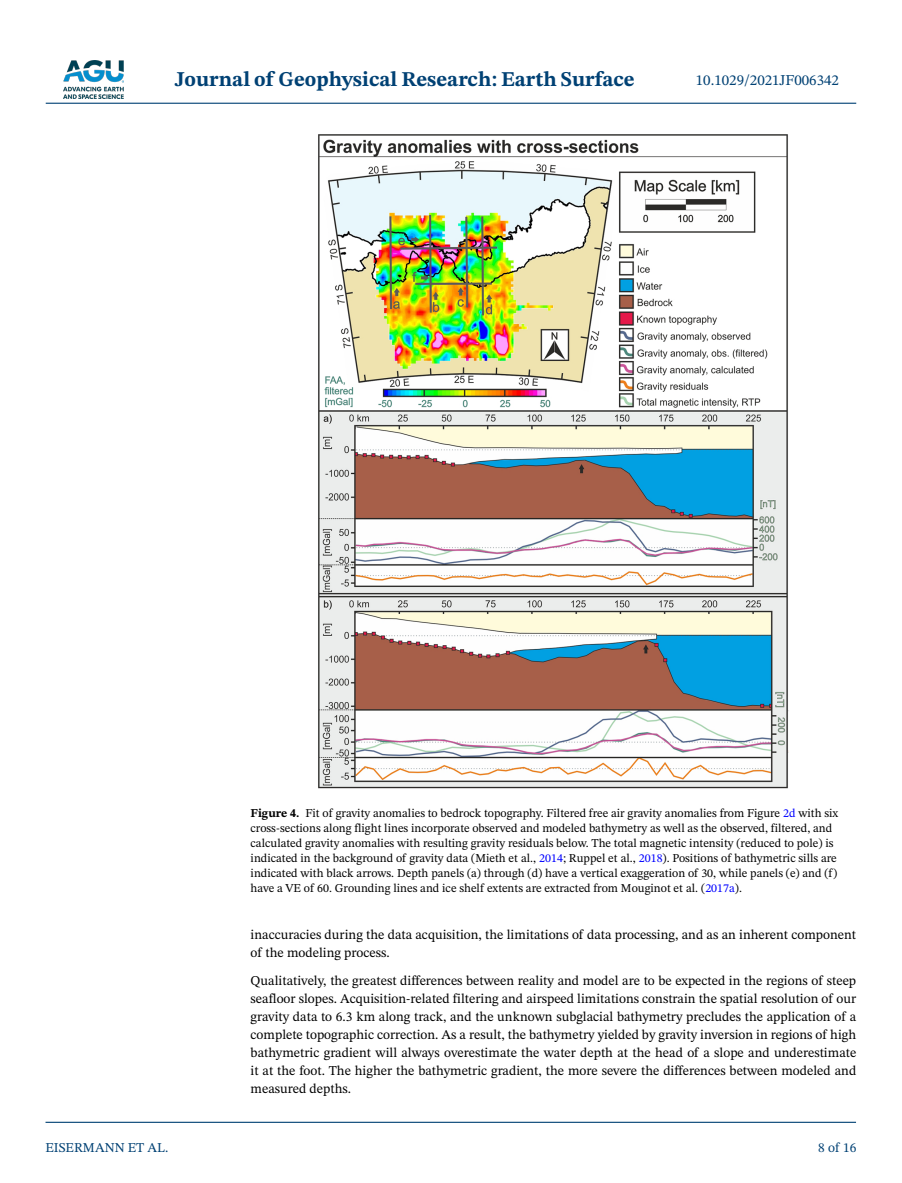
<style>
.page{position:relative;width:902px;height:1183px;background:#fff}
.page>*{position:absolute;margin:0;border:0;box-sizing:border-box;transform-origin:0 0}
.t1{font:700 21px "STIX Two Text";color:#004174}
.t2{font:15px "STIX Two Text";color:#004174}
.t3{font:13.5px/18px "STIX Two Text";color:#000}
.t4{font:13.5px "STIX Two Text";color:#004174}
.t5{font:12px/15px "STIX Two Text";color:#000}
.s1{font-weight:700}
.s2{color:#00f}
</style>
<div class="page">
<img style="left:63px;top:60px;width:60px;height:39px">
<hr style="left:46px;top:103px;width:810px;height:1px;background:#004174">
<hr style="left:45px;top:1121px;width:810px;height:1px;background:#004174">
<img style="left:318px;top:134px;width:471px;height:654px">
<h1 class="t1" style="left:175px;top:64px;width:461px">Journal of Geophysical Research: Earth Surface</h1>
<p class="t2" style="left:695px;top:69px;width:145px">10.1029/2021JF006342</p>
<p class="t5" style="left:250px;top:805px;width:589px"><span class="s1">Figure 4.</span> Fit of gravity anomalies to bedrock topography. Filtered free air gravity anomalies from Figure <span class="s2">2d</span> with six cross-sections along flight lines incorporate observed and modeled bathymetry as well as the observed, filtered, and calculated gravity anomalies with resulting gravity residuals below. The total magnetic intensity (reduced to pole) is indicated in the background of gravity data (Mieth et al., <span class="s2">2014</span>; Ruppel et al., <span class="s2">2018</span>). Positions of bathymetric sills are indicated with black arrows. Depth panels (a) through (d) have a vertical exaggeration of 30, while panels (e) and (f) have a VE of 60. Grounding lines and ice shelf extents are extracted from Mouginot et al. (<span class="s2">2017a</span>).</p>
<p class="t4" style="left:45px;top:1137px;width:124px">EISERMANN ET AL.</p>
<p class="t3" style="left:250px;top:924px;width:607px">inaccuracies during the data acquisition, the limitations of data processing, and as an inherent component of the modeling process.</p>
<p class="t3" style="left:250px;top:971px;width:607px;text-align:justify">Qualitatively, the greatest differences between reality and model are to be expected in the regions of steep seafloor slopes. Acquisition-related filtering and airspeed limitations constrain the spatial resolution of our gravity data to 6.3 km along track, and the unknown subglacial bathymetry precludes the application of a complete topographic correction. As a result, the bathymetry yielded by gravity inversion in regions of high bathymetric gradient will always overestimate the water depth at the head of a slope and underestimate it at the foot. The higher the bathymetric gradient, the more severe the differences between modeled and measured depths.</p>
<p class="t4" style="left:818px;top:1137px;width:40px">8 of 16</p>
</div>
